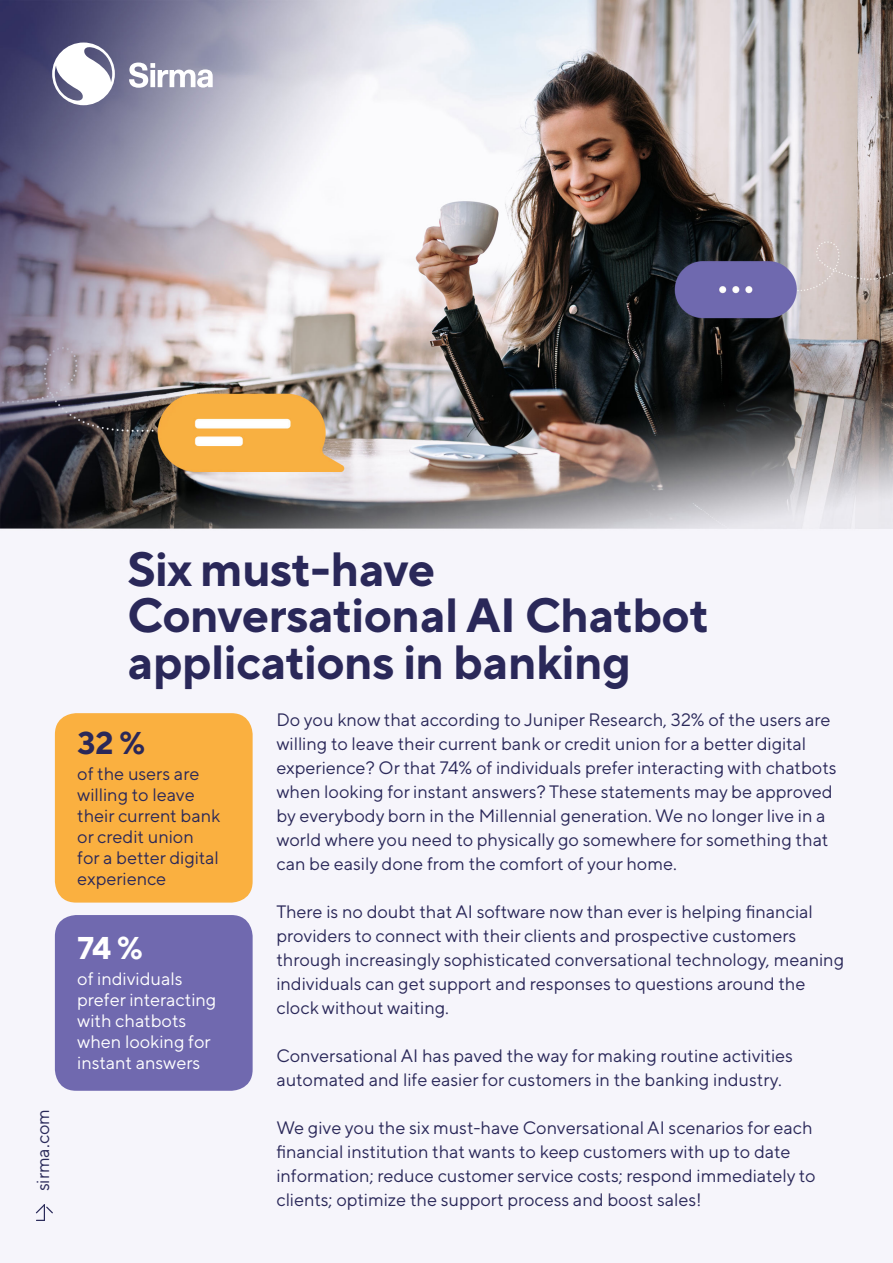
<style>
.page{position:relative;width:893px;height:1263px;background:#fff}
.page>*{position:absolute;margin:0;border:0;box-sizing:border-box;transform-origin:0 0}
.t1{font:700 48px/46.5px "TT Norms Pro";letter-spacing:-.01em;color:#2a2859}
.t2{font:700 31.5px "TT Norms Pro";color:#2a2859}
.t3{font:700 31.5px "TT Norms Pro";color:#fff}
.t4{font:18px/24px "TT Norms Pro";color:#2a2859}
.t5{font:18px/21px "TT Norms Pro";color:#fff}
</style>
<div class="page">
<img style="left:0;top:0;width:893px;height:1221px">
<svg style="left:36px;top:1204px;width:17px;height:17px"></svg>
<svg style="left:129px;top:63px;width:84px;height:25px"></svg>
<svg style="left:52px;top:43px;width:63px;height:62px"></svg>
<div style="left:55px;top:713px;width:198px;height:189px;background:#fab040;border-radius:21px"></div>
<div style="left:55px;top:915px;width:198px;height:176px;background:#7069af;border-radius:21px"></div>
<p class="t4" style="left:30px;top:1191px;width:84px;rotate:-90deg">sirma.com</p>
<p class="t1" style="left:128px;top:544px;width:309px">Six must-have</p>
<p class="t1" style="left:128px;top:591px;width:583px">Conversational AI Chatbot applications in banking</p>
<p class="t4" style="left:276px;top:707px;width:562px">Do you know that according to Juniper Research, 32% of the users are willing to leave their current bank or credit union for a better digital experience? Or that 74% of individuals prefer interacting with chatbots when looking for instant answers? These statements may be approved by everybody born in the Millennial generation. We no longer live in a world where you need to physically go somewhere for something that can be easily done from the comfort of your home.</p>
<p class="t4" style="left:276px;top:899px;width:569px">There is no doubt that AI software now than ever is helping financial providers to connect with their clients and prospective customers through increasingly sophisticated conversational technology, meaning individuals can get support and responses to questions around the clock without waiting.</p>
<p class="t4" style="left:276px;top:1043px;width:518px">Conversational AI has paved the way for making routine activities automated and life easier for customers in the banking industry.</p>
<p class="t4" style="left:276px;top:1115px;width:541px">We give you the six must-have Conversational AI scenarios for each financial institution that wants to keep customers with up to date information; reduce customer service costs; respond immediately to clients; optimize the support process and boost sales!</p>
<p class="t2" style="left:78px;top:722px;width:69px">32 %</p>
<p class="t4" style="left:77px;top:762px;width:145px;line-height:21px">of the users are willing to leave their current bank or credit union for a better digital experience</p>
<p class="t3" style="left:78px;top:927px;width:67px">74 %</p>
<p class="t5" style="left:77px;top:967px;width:141px">of individuals prefer interacting with chatbots when looking for instant answers</p>
</div>
